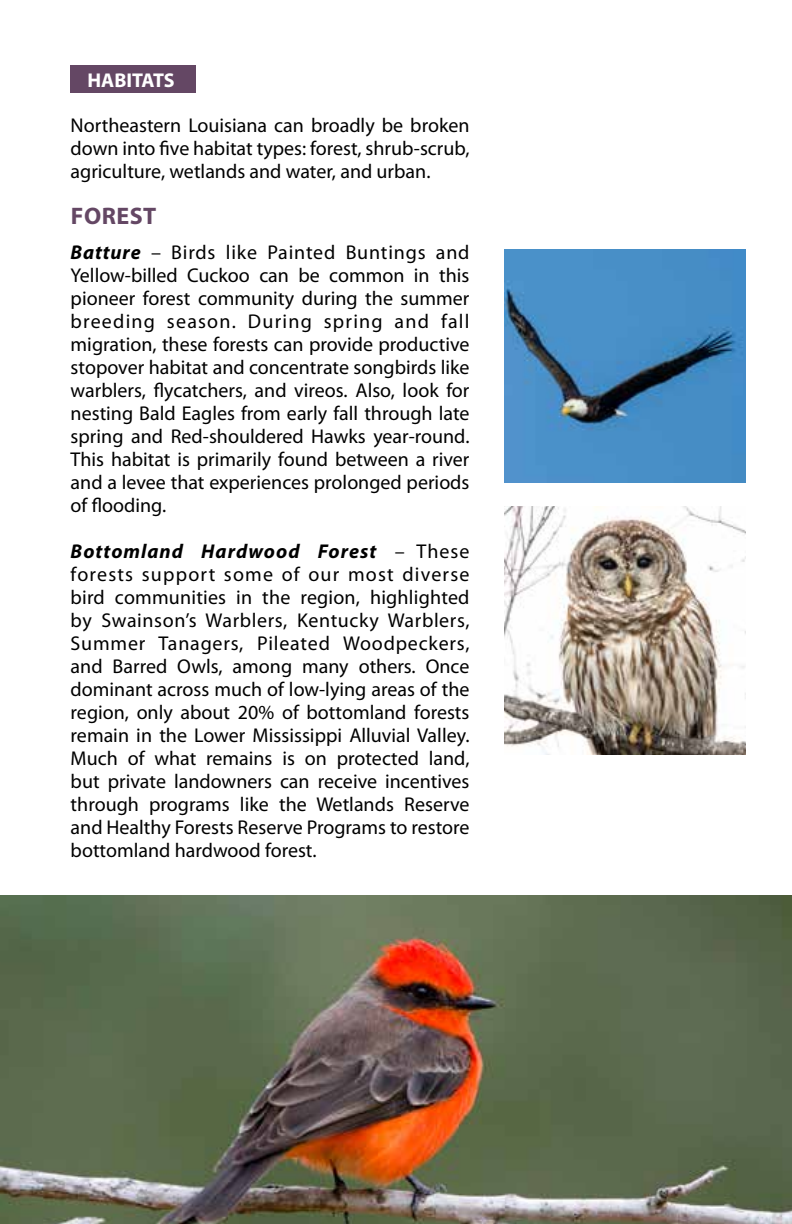
<style>
.page{position:relative;width:792px;height:1224px;background:#fff}
.page>*{position:absolute;margin:0;border:0;box-sizing:border-box;transform-origin:0 0}
.t1{font:700 24px "Myriad Pro";letter-spacing:.02em;color:#644764}
.t2{font:20px/23px "Myriad Pro";color:#000;text-align:justify}
.t3{font:700 20px "Myriad Pro";color:#fff}
.s1{font-weight:700;font-style:italic}
</style>
<div class="page">
<img style="left:0;top:896px;width:792px;height:328px">
<div style="left:71px;top:66px;width:125px;height:27px;background:#644764"></div>
<img style="left:504px;top:249px;width:242px;height:233px">
<img style="left:504px;top:507px;width:242px;height:247px">
<p class="t3" style="left:87px;top:67px;width:77px">HABITATS</p>
<p class="t2" style="left:71px;top:113px;width:400px">Northeastern Louisiana can broadly be broken down into five habitat types: forest, shrub-scrub, agriculture, wetlands and water, and urban.</p>
<p class="t1" style="left:71px;top:200px;width:87px">FOREST</p>
<p class="t2" style="left:71px;top:240px;width:400px"><span class="s1">Batture</span> – Birds like Painted Buntings and Yellow-billed Cuckoo can be common in this pioneer forest community during the summer breeding season. During spring and fall migration, these forests can provide productive stopover habitat and concentrate songbirds like warblers, flycatchers, and vireos. Also, look for nesting Bald Eagles from early fall through late spring and Red-shouldered Hawks year-round.<br>This habitat is primarily found between a river and a levee that experiences prolonged periods of flooding.</p>
<p class="t2" style="left:71px;top:539px;width:400px"><span class="s1">Bottomland Hardwood Forest</span> – These forests support some of our most diverse bird communities in the region, highlighted by Swainson’s Warblers, Kentucky Warblers, Summer Tanagers, Pileated Woodpeckers, and Barred Owls, among many others. Once dominant across much of low-lying areas of the region, only about 20% of bottomland forests remain in the Lower Mississippi Alluvial Valley.<br>Much of what remains is on protected land, but private landowners can receive incentives through programs like the Wetlands Reserve and Healthy Forests Reserve Programs to restore bottomland hardwood forest.</p>
</div>
